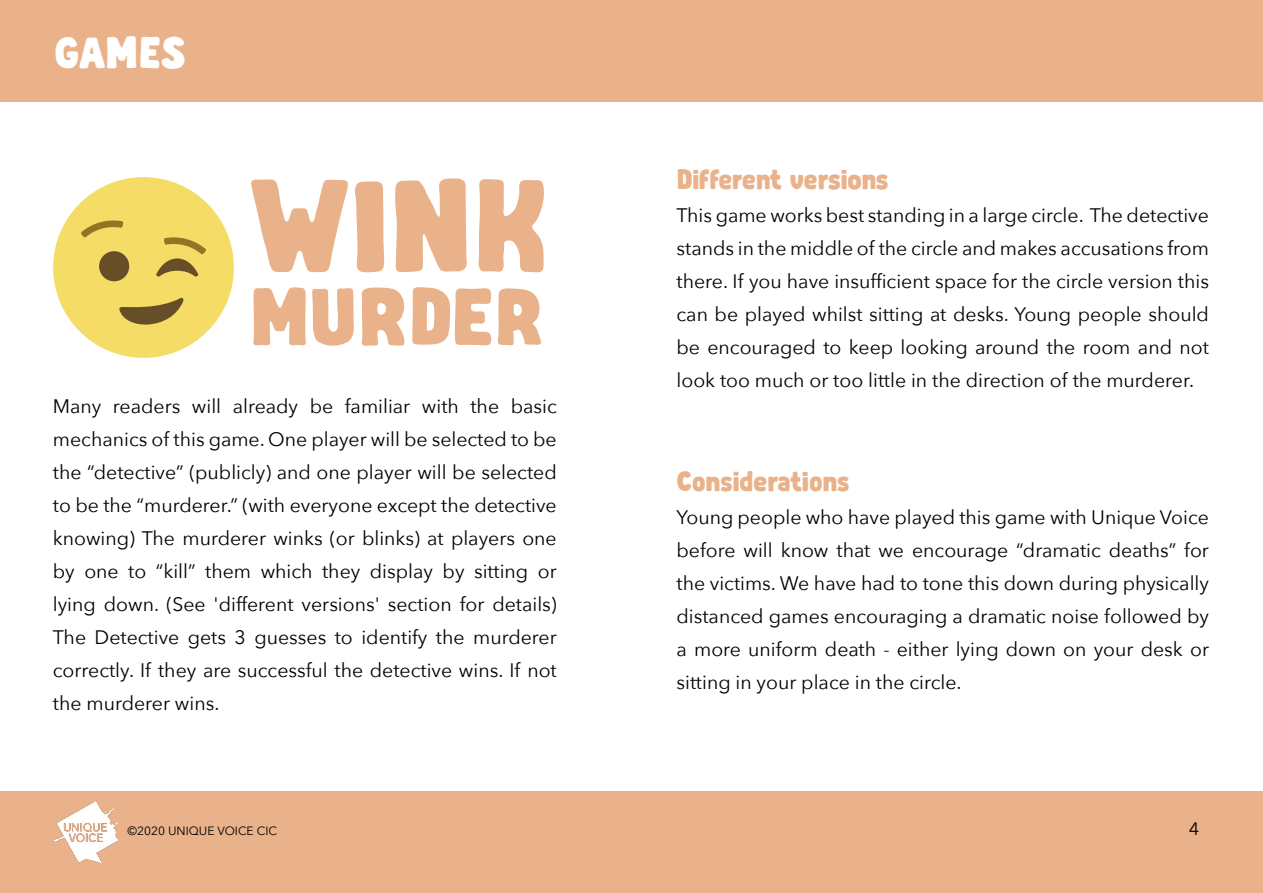
<style>
.page{position:relative;width:1263px;height:893px;background:#fff}
.page>*{position:absolute;margin:0;border:0;box-sizing:border-box;transform-origin:0 0}
.t1{font:123.15px "Abraham";color:#e9b28a}
.t2{font:76.8px "Abraham";color:#e9b28a}
.t3{font:42px "Abraham";color:#fff}
.t4{font:27px "Abraham";color:#e9b28a}
.t5{font:19.5px/33px "Avenir Next";color:#000;text-align:justify}
.t6{font:18px "Avenir Next";color:#000}
.t7{font:12px "Avenir Next";color:#000}
</style>
<div class="page">
<div style="left:0;top:791px;width:1263px;height:102px;background:#e9b28a"></div>
<div style="left:0;top:0;width:1263px;height:102px;background:#e9b28a"></div>
<img style="left:54px;top:802px;width:63px;height:61px">
<div style="left:53px;top:177px;width:181px;height:181px;background:#f4dc67;border-radius:50%"></div>
<div style="left:99px;top:251px;width:30px;height:30px;background:#664e27;border-radius:50%"></div>
<svg style="left:81px;top:220px;width:42px;height:18px"></svg>
<svg style="left:156px;top:237px;width:50px;height:40px"></svg>
<svg style="left:119px;top:298px;width:65px;height:27px"></svg>
<h3 class="t3" style="left:54px;top:27px;width:132px">GAMES</h3>
<h1 class="t1" style="left:249px;top:152px;width:302px">WINK</h1>
<h2 class="t2" style="left:249px;top:270px;width:295px">MURDER</h2>
<p class="t5" style="left:53px;top:389px;width:505px">Many readers will already be familiar with the basic mechanics of this game. One player will be selected to be the “detective” (publicly) and one player will be selected to be the “murderer.” (with everyone except the detective knowing) The murderer winks (or blinks) at players one by one to “kill” them which they display by sitting or lying down. (See 'different versions' section for details)<br>The Detective gets 3 guesses to identify the murderer correctly. If they are successful the detective wins. If not the murderer wins.</p>
<h3 class="t4" style="left:676px;top:163px;width:213px">Different versions</h3>
<p class="t5" style="left:676px;top:198px;width:534px">This game works best standing in a large circle. The detective stands in the middle of the circle and makes accusations from there. If you have insufficient space for the circle version this can be played whilst sitting at desks. Young people should be encouraged to keep looking around the room and not look too much or too little in the direction of the murderer.</p>
<h3 class="t4" style="left:676px;top:465px;width:175px">Considerations</h3>
<p class="t5" style="left:676px;top:500px;width:534px">Young people who have played this game with Unique Voice before will know that we encourage “dramatic deaths” for the victims. We have had to tone this down during physically distanced games encouraging a dramatic noise followed by a more uniform death - either lying down on your desk or sitting in your place in the circle.</p>
<p class="t7" style="left:128px;top:821px;width:151px">©2020 UNIQUE VOICE CIC</p>
<p class="t6" style="left:1189px;top:814px;width:12px">4</p>
</div>
